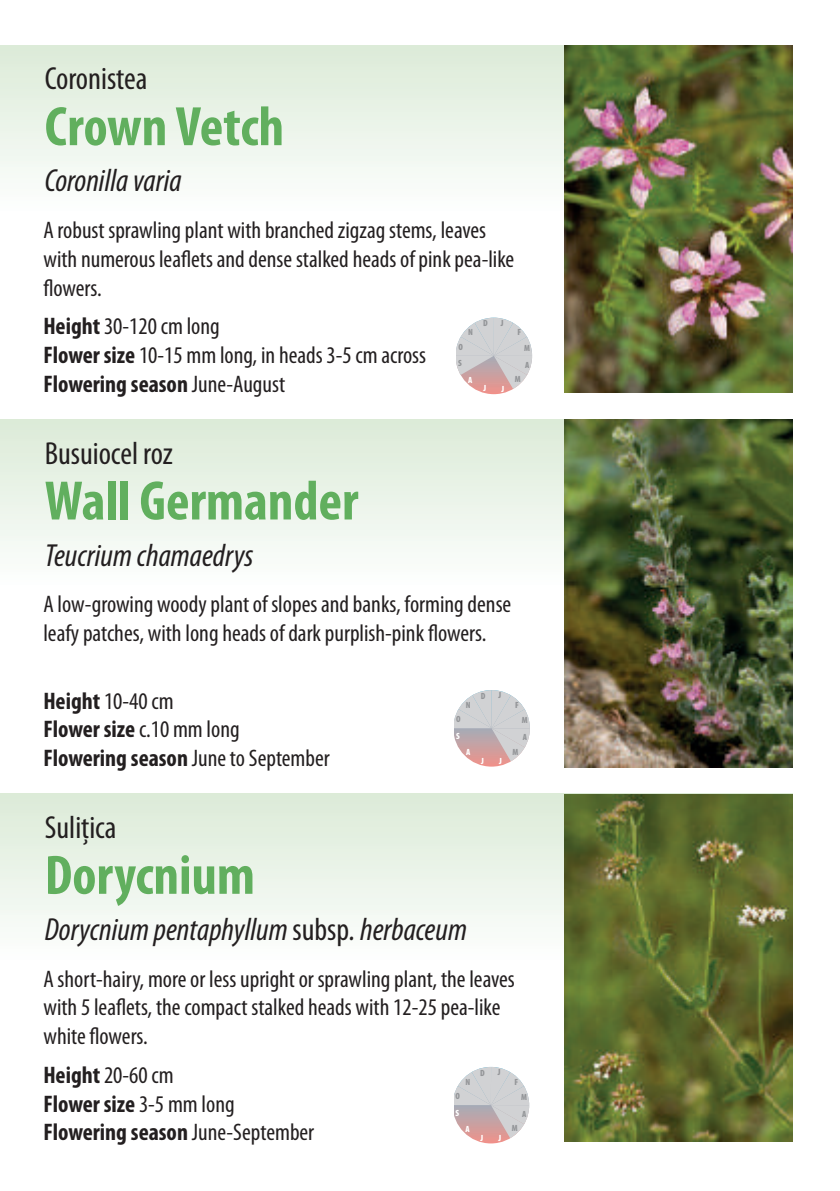
<style>
.page{position:relative;width:840px;height:1191px;background:#fff}
.page>*{position:absolute;margin:0;border:0;box-sizing:border-box;transform-origin:0 0}
.t1{font:700 condensed 56px "Myriad Pro";color:#61af5e}
.t2{font:italic condensed 32px "Myriad Pro";color:#231f20}
.t3{font:condensed 32px "Myriad Pro";color:#231f20}
.t4{font:condensed 24px/28.8px "Myriad Pro";color:#231f20}
.t5{font:700 condensed 24px/28.8px "Myriad Pro";color:#231f20}
.t6{font:900 condensed 9px "Myriad Pro";color:#939598}
.t7{font:900 condensed 9px "Myriad Pro";color:#fff}
.s1{font-weight:700}
.s2{font-style:normal}
.s3{font-weight:400}
</style>
<div class="page">
<div style="left:0;top:794px;width:792px;height:165px;background:linear-gradient(to bottom,#dbead7,#fdfefd)"></div>
<div style="left:0;top:420px;width:792px;height:165px;background:linear-gradient(to bottom,#dbead7,#fdfefe)"></div>
<div style="left:0;top:45px;width:792px;height:166px;background:linear-gradient(to bottom,#dbead7,#fdfefd)"></div>
<img style="left:564px;top:420px;width:228px;height:347px">
<img style="left:564px;top:794px;width:228px;height:347px">
<img style="left:564px;top:45px;width:228px;height:348px">
<div style="left:456px;top:318px;width:75px;height:76px;background:#eb938d;border-radius:50%"></div>
<svg style="left:456px;top:317px;width:76px;height:72px"></svg>
<div style="left:454px;top:690px;width:75px;height:76px;background:#e9948e;border-radius:50%"></div>
<svg style="left:454px;top:690px;width:76px;height:71px"></svg>
<div style="left:454px;top:1067px;width:75px;height:76px;background:#ea948e;border-radius:50%"></div>
<svg style="left:454px;top:1066px;width:75px;height:72px"></svg>
<h2 class="t3" style="left:45px;top:67px;width:104px">Coronistea</h2>
<h1 class="t1" style="left:45px;top:107px;width:241px">Crown Vetch</h1>
<h2 class="t2" style="left:45px;top:169px;width:138px">Coronillavaria</h2>
<p class="t4" style="left:43px;top:218px;width:472px">A robust sprawling plant with branched zigzag stems, leaves with numerous leaflets and dense stalked heads of pink pea-like flowers.</p>
<p class="t4" style="left:43px;top:314px;width:384px"><span class="s1">Height</span> 30-120 cm long<br><span class="s1">Flower size</span> 10-15 mm long, in heads 3-5 cm across<br><span class="s1">Flowering season</span> June-August</p>
<p class="t6" style="left:517px;top:329px;width:5px">F</p>
<p class="t6" style="left:500px;top:320px;width:4px">J</p>
<p class="t6" style="left:482px;top:320px;width:6px">D</p>
<p class="t6" style="left:468px;top:329px;width:6px">N</p>
<p class="t6" style="left:458px;top:343px;width:6px">O</p>
<p class="t6" style="left:524px;top:344px;width:7px">M</p>
<p class="t6" style="left:458px;top:360px;width:5px">S</p>
<p class="t6" style="left:525px;top:362px;width:6px">A</p>
<p class="t6" style="left:514px;top:376px;width:7px">M</p>
<p class="t7" style="left:468px;top:376px;width:6px">A</p>
<p class="t7" style="left:483px;top:385px;width:4px">J</p>
<p class="t7" style="left:501px;top:385px;width:4px">J</p>
<h2 class="t3" style="left:45px;top:442px;width:129px">Busuiocel roz</h2>
<h1 class="t1" style="left:45px;top:481px;width:315px">Wall Germander</h1>
<h2 class="t2" style="left:45px;top:544px;width:210px">Teucriumchamaedrys</h2>
<p class="t4" style="left:43px;top:592px;width:469px">A low-growing woody plant of slopes and banks, forming dense leafy patches, with long heads of dark purplish-pink flowers.</p>
<p class="t4" style="left:43px;top:688px;width:288px"><span class="s1">Height</span> 10-40 cm<br><span class="s1">Flower size</span> c.10 mm long<br><span class="s1">Flowering season</span> June to September</p>
<h2 class="t3" style="left:45px;top:816px;width:73px">Suliţica</h2>
<h1 class="t1" style="left:45px;top:855px;width:212px">Dorycnium</h1>
<p class="t6" style="left:480px;top:692px;width:6px">D</p>
<p class="t6" style="left:498px;top:692px;width:4px">J</p>
<p class="t6" style="left:465px;top:701px;width:6px">N</p>
<p class="t6" style="left:515px;top:701px;width:5px">F</p>
<p class="t6" style="left:456px;top:716px;width:6px">O</p>
<p class="t6" style="left:521px;top:717px;width:7px">M</p>
<p class="t7" style="left:456px;top:732px;width:5px">S</p>
<p class="t6" style="left:522px;top:734px;width:6px">A</p>
<p class="t7" style="left:466px;top:749px;width:6px">A</p>
<p class="t6" style="left:512px;top:748px;width:7px">M</p>
<p class="t7" style="left:481px;top:757px;width:4px">J</p>
<p class="t7" style="left:499px;top:758px;width:4px">J</p>
<h2 class="t2" style="left:45px;top:918px;width:423px">Dorycniumpentaphyllum<span class="s2">subsp</span>.herbaceum</h2>
<p class="t4" style="left:43px;top:966px;width:472px">A short-hairy, more or less upright or sprawling plant, the leaves with 5 leaflets, the compact stalked heads with 12-25 pea-like white flowers.</p>
<p class="t5" style="left:43px;top:1062px;width:272px">Height <span class="s3">20-60 cm<br></span>Flower size <span class="s3">3-5 mm long<br></span>Flowering season <span class="s3">June-September</span></p>
<p class="t6" style="left:497px;top:1069px;width:4px">J</p>
<p class="t6" style="left:480px;top:1069px;width:6px">D</p>
<p class="t6" style="left:465px;top:1078px;width:6px">N</p>
<p class="t6" style="left:514px;top:1078px;width:5px">F</p>
<p class="t6" style="left:455px;top:1092px;width:6px">O</p>
<p class="t6" style="left:521px;top:1093px;width:7px">M</p>
<p class="t7" style="left:455px;top:1109px;width:5px">S</p>
<p class="t6" style="left:522px;top:1111px;width:6px">A</p>
<p class="t6" style="left:511px;top:1125px;width:7px">M</p>
<p class="t7" style="left:465px;top:1125px;width:6px">A</p>
<p class="t7" style="left:480px;top:1134px;width:4px">J</p>
<p class="t7" style="left:498px;top:1134px;width:4px">J</p>
</div>
